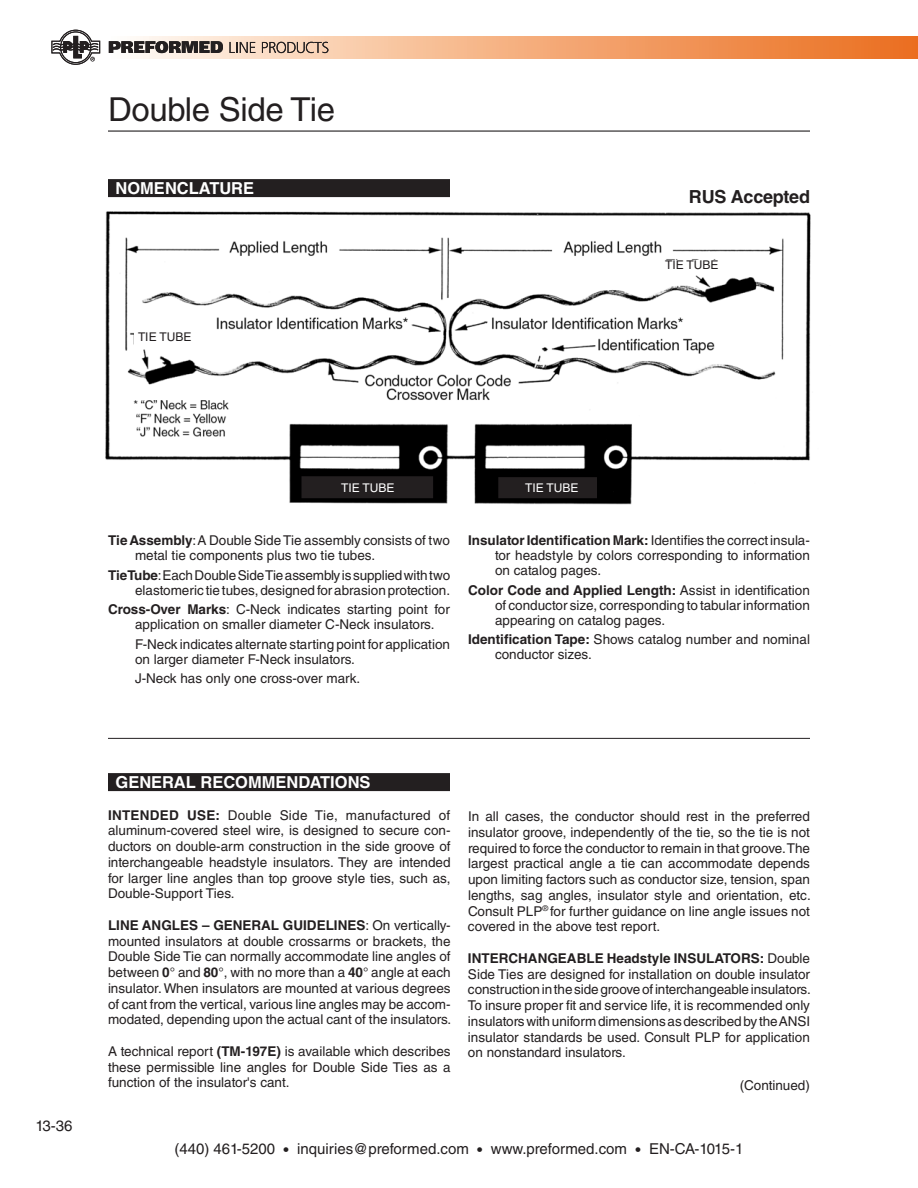
<style>
.page{position:relative;width:918px;height:1188px;background:#fff}
.page>*{position:absolute;margin:0;border:0;box-sizing:border-box;transform-origin:0 0}
.t1{font:33px "Helvetica LT Std";letter-spacing:-.01em;color:#231f20}
.t2{font:700 18px "Helvetica LT Std";letter-spacing:-.015em;color:#231f20}
.t3{font:700 16.5px "Helvetica LT Std";color:#fff}
.t4{font:15px "Helvetica LT Std";color:#231f20}
.t5{font:13.5px/15.8px "Helvetica LT Std";color:#231f20;text-align:justify}
.t6{font:12px "Helvetica LT Std";color:#fff}
.t7{font:12px "Helvetica LT Std";color:#231f20}
.s1{font-weight:700}
</style>
<div class="page">
<div style="left:107px;top:36px;width:811px;height:22px;background:linear-gradient(to right,#fef9f2,#eb6b19)"></div>
<svg style="left:52px;top:30px;width:48px;height:35px"></svg>
<svg style="left:109px;top:41px;width:114px;height:12px"></svg>
<svg style="left:230px;top:42px;width:25px;height:11px"></svg>
<svg style="left:262px;top:42px;width:66px;height:11px"></svg>
<hr style="left:108px;top:130px;width:702px;height:2px;background:#231f20">
<img style="left:105px;top:212px;width:706px;height:293px">
<div style="left:302px;top:476px;width:131px;height:22px;background:#231f20"></div>
<div style="left:498px;top:477px;width:99px;height:21px;background:#231f20"></div>
<div style="left:134px;top:332px;width:50px;height:15px;background:#fff"></div>
<div style="left:665px;top:260px;width:67px;height:15px;background:#fff"></div>
<div style="left:108px;top:773px;width:342px;height:18px;background:#231f20"></div>
<div style="left:108px;top:179px;width:342px;height:18px;background:#231f20"></div>
<hr style="left:108px;top:738px;width:702px;height:1px;background:#231f20">
<h1 class="t1" style="left:108px;top:90px;width:229px">Double Side Tie</h1>
<p class="t3" style="left:116px;top:178px;width:140px">NOMENCLATURE</p>
<p class="t7" style="left:138px;top:330px;width:55px">TIE TUBE</p>
<h2 class="t2" style="left:689px;top:186px;width:123px">RUS Accepted</h2>
<p class="t7" style="left:665px;top:258px;width:55px">TIE TUBE</p>
<p class="t4" style="left:35px;top:1117px;width:39px">13-36</p>
<p class="t6" style="left:341px;top:480px;width:55px">TIE TUBE</p>
<p class="t6" style="left:525px;top:480px;width:55px">TIE TUBE</p>
<p class="t5" style="left:135px;top:533px;width:316px;line-height:15px;text-indent:-27px"><span class="s1">Tie Assembly</span>: A Double Side Tie assembly consists of two metal tie components plus two tie tubes.</p>
<p class="t5" style="left:108px;top:567px;width:344px;line-height:15px;text-align:right"><span class="s1">Tie Tube</span>: Each Double Side Tie assembly is supplied with two elastomeric tie tubes, designed for abrasion protection.</p>
<p class="t5" style="left:135px;top:602px;width:316px;line-height:15px;text-indent:-27px"><span class="s1">Cross-Over Marks</span>: C-Neck indicates starting point for application on smaller diameter C-Neck insulators.</p>
<p class="t5" style="left:135px;top:636px;width:317px;line-height:15px">F-Neck indicates alternate starting point for application on larger diameter F-Neck insulators.</p>
<p class="t5" style="left:135px;top:671px;width:227px">J-Neck has only one cross-over mark.</p>
<p class="t5" style="left:495px;top:533px;width:316px;line-height:15px;text-indent:-27px"><span class="s1">Insulator Identification Mark:</span> Identifies the correct insula&shy;tor headstyle by colors corresponding to information on catalog pages.</p>
<p class="t5" style="left:495px;top:582px;width:316px;line-height:15px;text-indent:-27px"><span class="s1">Color Code and Applied Length:</span> Assist in identification of conductor size, corresponding to tabular information appearing on catalog pages.</p>
<p class="t5" style="left:495px;top:632px;width:316px;line-height:15px;text-indent:-27px"><span class="s1">Identification Tape:</span> Shows catalog number and nominal conductor sizes.</p>
<p class="t3" style="left:116px;top:772px;width:257px">GENERAL RECOMMENDATIONS</p>
<p class="t5" style="left:108px;top:807px;width:344px"><span class="s1">INTENDED USE:</span> Double Side Tie, manufactured of aluminum-covered steel wire, is designed to secure con&shy;ductors on double-arm construction in the side groove of interchangeable headstyle insulators. They are intended for larger line angles than top groove style ties, such as, Double-Support Ties.</p>
<p class="t5" style="left:108px;top:917px;width:345px"><span class="s1">LINE ANGLES – GENERAL GUIDELINES</span>: On vertically&shy;mounted insulators at double crossarms or brackets, the Double Side Tie can normally accommodate line angles of between <span class="s1">0</span>° and <span class="s1">80</span>°, with no more than a <span class="s1">40</span>° angle at each insulator. When insulators are mounted at various degrees of cant from the vertical, various line angles may be accom&shy;modated, depending upon the actual cant of the insulators.</p>
<p class="t5" style="left:108px;top:1043px;width:344px">A technical report <span class="s1">(TM-197E)</span> is available which describes these permissible line angles for Double Side Ties as a function of the insulator's cant.</p>
<p class="t5" style="left:468px;top:809px;width:344px">In all cases, the conductor should rest in the preferred insulator groove, independently of the tie, so the tie is not required to force the conductor to remain in that groove. The largest practical angle a tie can accommodate depends upon limiting factors such as conductor size, tension, span lengths, sag angles, insulator style and orientation, etc.<br>Consult PLP<sup>®</sup> for further guidance on line angle issues not covered in the above test report.</p>
<p class="t5" style="left:468px;top:950px;width:344px"><span class="s1">INTERCHANGEABLE Headstyle INSULATORS:</span> Double Side Ties are designed for installation on double insulator construction in the side groove of interchangeable insulators.<br>To insure proper fit and service life, it is recommended only insulators with uniform dimensions as described by the ANSI insulator standards be used. Consult PLP for application on nonstandard insulators.</p>
<p class="t5" style="left:740px;top:1077px;width:72px">(Continued)</p>
<p class="t4" style="left:174px;top:1140px;width:571px">(440) 461-5200 • inquiries@preformed.com • www.preformed.com • EN-CA-1015-1</p>
</div>
